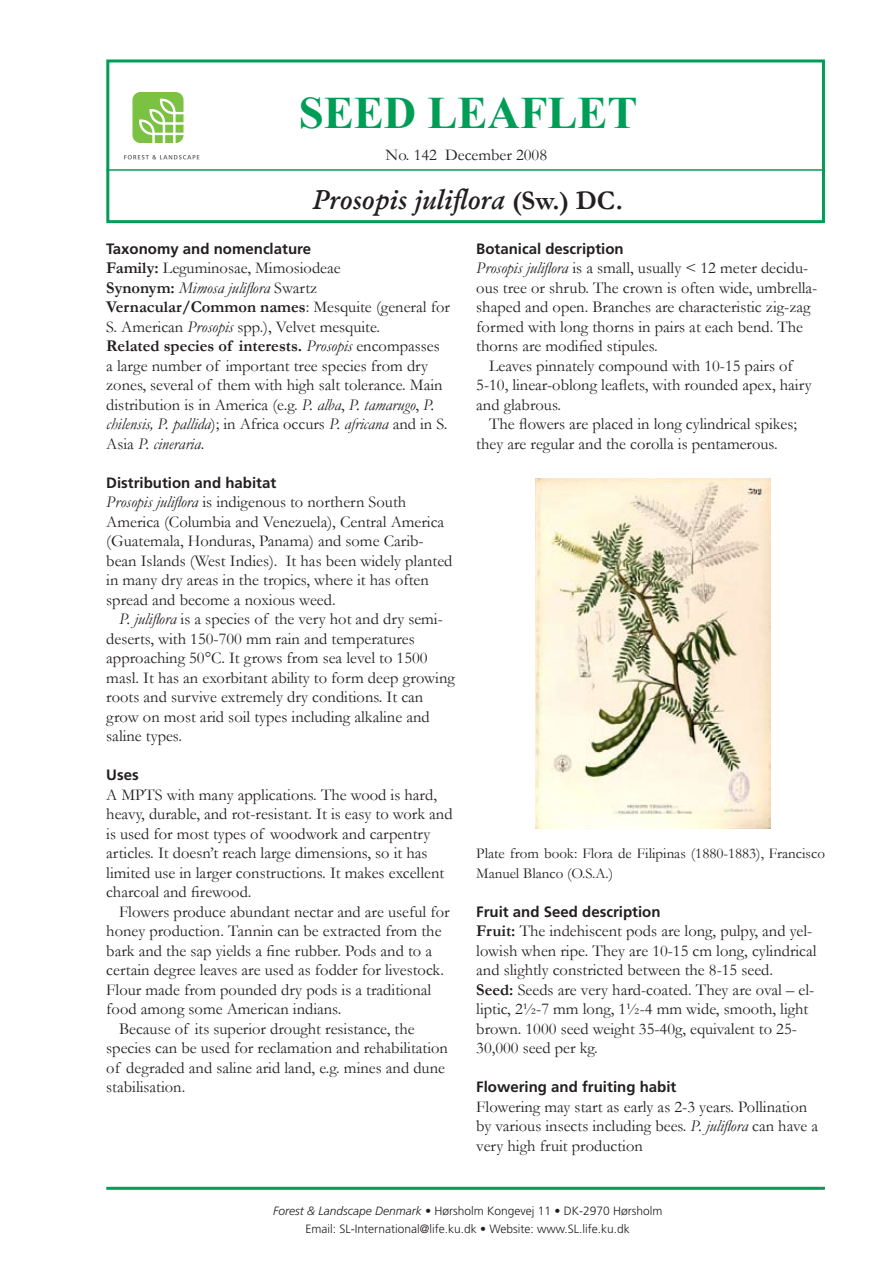
<style>
.page{position:relative;width:893px;height:1263px;background:#fff}
.page>*{position:absolute;margin:0;border:0;box-sizing:border-box;transform-origin:0 0}
.t1{font:700 45px "Times New Roman";color:#009d57}
.t2{font:italic 600 27px "Garamond";color:#231f20}
.t3{font:16.5px/19.5px "Garamond";color:#231f20}
.t4{font:700 15px "Frutiger LT Std";color:#231f20}
.t5{font:15px/19.5px "Garamond";color:#231f20}
.t6{font:300 12px/18px "Frutiger LT Std";color:#231f20;text-align:center}
.s1{font-weight:700;font-style:normal}
.s2{font-weight:700}
.s3{font-style:italic}
</style>
<div class="page">
<div style="left:106px;top:59px;width:719px;height:164px;border:3px solid #009d57"></div>
<hr style="left:106px;top:169px;width:719px;height:2px;background:#009d57">
<hr style="left:106px;top:1187px;width:719px;height:3px;background:#009d57">
<svg style="left:124px;top:155px;width:75px;height:4px"></svg>
<svg style="left:132px;top:92px;width:51px;height:51px"></svg>
<img style="left:536px;top:478px;width:234px;height:350px">
<h1 class="t1" style="left:299px;top:82px;width:340px">SEED LEAFLET</h1>
<p class="t3" style="left:386px;top:144px;width:163px">No. 142 December 2008</p>
<h2 class="t2" style="left:313px;top:183px;width:312px">Prosopis juliflora <span class="s1">(Sw.) DC.</span></h2>
<p class="t4" style="left:106px;top:240px;width:206px">Taxonomy and nomenclature</p>
<p class="t3" style="left:106px;top:258px;width:345px"><span class="s2">Family:</span> Leguminosae, Mimosiodeae<br><span class="s2">Synonym:</span> <span class="s3">Mimosa juliflora</span> Swartz <span class="s2">Vernacular/Common names</span>: Mesquite (general for S. American <span class="s3">Prosopis</span> spp.), Velvet mesquite.<br><span class="s2">Related species of interests.</span> <span class="s3">Prosopis</span> encompasses a large number of important tree species from dry zones, several of them with high salt tolerance. Main distribution is in America (e.g. <span class="s3">P. alba</span>, <span class="s3">P. tamarugo</span>, <span class="s3">P. chilensis, P. pallida</span>); in Africa occurs <span class="s3">P. africana</span> and in S.<br>Asia <span class="s3">P. cineraria</span>.</p>
<p class="t4" style="left:106px;top:474px;width:172px">Distribution and habitat</p>
<p class="t3" style="left:106px;top:492px;width:348px"><span class="s3">Prosopis juliflora</span> is indigenous to northern South America (Columbia and Venezuela), Central America (Guatemala, Honduras, Panama) and some Carib&shy;bean Islands (West Indies). It has been widely planted in many dry areas in the tropics, where it has often spread and become a noxious weed.</p>
<p class="t3" style="left:106px;top:609px;width:350px;text-indent:13px"><span class="s3">P. juliflora</span> is a species of the very hot and dry semi&shy;deserts, with 150-700 mm rain and temperatures approaching 50°C. It grows from sea level to 1500 masl. It has an exorbitant ability to form deep growing roots and survive extremely dry conditions. It can grow on most arid soil types including alkaline and saline types.</p>
<p class="t4" style="left:106px;top:766px;width:34px">Uses</p>
<p class="t3" style="left:106px;top:784px;width:348px">A MPTS with many applications. The wood is hard, heavy, durable, and rot-resistant. It is easy to work and is used for most types of woodwork and carpentry articles. It doesn’t reach large dimensions, so it has limited use in larger constructions. It makes excellent charcoal and firewood.</p>
<p class="t3" style="left:119px;top:901px;width:332px">Flowers produce abundant nectar and are useful for</p>
<p class="t3" style="left:106px;top:921px;width:337px">honey production. Tannin can be extracted from the</p>
<p class="t3" style="left:106px;top:940px;width:327px">bark and the sap yields a fine rubber. Pods and to a</p>
<p class="t3" style="left:106px;top:960px;width:339px">certain degree leaves are used as fodder for livestock.</p>
<p class="t3" style="left:106px;top:979px;width:326px">Flour made from pounded dry pods is a traditional</p>
<p class="t3" style="left:106px;top:999px;width:236px">food among some American indians.</p>
<p class="t3" style="left:119px;top:1018px;width:297px">Because of its superior drought resistance, the</p>
<p class="t3" style="left:106px;top:1038px;width:343px">species can be used for reclamation and rehabilitation</p>
<p class="t3" style="left:106px;top:1057px;width:340px">of degraded and saline arid land, e.g. mines and dune</p>
<p class="t3" style="left:106px;top:1077px;width:81px">stabilisation.</p>
<p class="t4" style="left:476px;top:240px;width:149px">Botanical description</p>
<p class="t3" style="left:476px;top:258px;width:343px"><span class="s3">Prosopis juliflora</span> is a small, usually &lt; 12 meter decidu&shy;ous tree or shrub. The crown is often wide, umbrella&shy;shaped and open. Branches are characteristic zig-zag formed with long thorns in pairs at each bend. The thorns are modified stipules.</p>
<p class="t3" style="left:476px;top:355px;width:337px;text-indent:13px">Leaves pinnately compound with 10-15 pairs of<br>5-10, linear-oblong leaflets, with rounded apex, hairy and glabrous.</p>
<p class="t3" style="left:476px;top:414px;width:322px;text-indent:13px">The flowers are placed in long cylindrical spikes; they are regular and the corolla is pentamerous.</p>
<p class="t5" style="left:476px;top:843px;width:350px">Plate from book: Flora de Filipinas (1880-1883), Francisco<br>Manuel Blanco (O.S.A.)</p>
<p class="t4" style="left:476px;top:903px;width:186px">Fruit and Seed description</p>
<p class="t3" style="left:476px;top:921px;width:342px"><span class="s2">Fruit:</span> The indehiscent pods are long, pulpy, and yel&shy;lowish when ripe. They are 10-15 cm long, cylindrical and slightly constricted between the 8-15 seed.<br><span class="s2">Seed:</span> Seeds are very hard-coated. They are oval – el&shy;liptic, 2½-7 mm long, 1½-4 mm wide, smooth, light brown. 1000 seed weight 35-40g, equivalent to 25- 30,000 seed per kg.</p>
<p class="t4" style="left:476px;top:1078px;width:202px">Flowering and fruiting habit</p>
<p class="t3" style="left:476px;top:1096px;width:344px">Flowering may start as early as 2-3 years. Pollination by various insects including bees. <span class="s3">P. juliflora</span> can have a very high fruit production</p>
<p class="t6" style="left:273px;top:1201px;width:391px"><span class="s3">Forest &amp; Landscape Denmark •</span> Hørsholm Kongevej 11 • DK-2970 Hørsholm<br>Email: SL-International@life.ku.dk • Website: www.SL.life.ku.dk</p>
</div>
